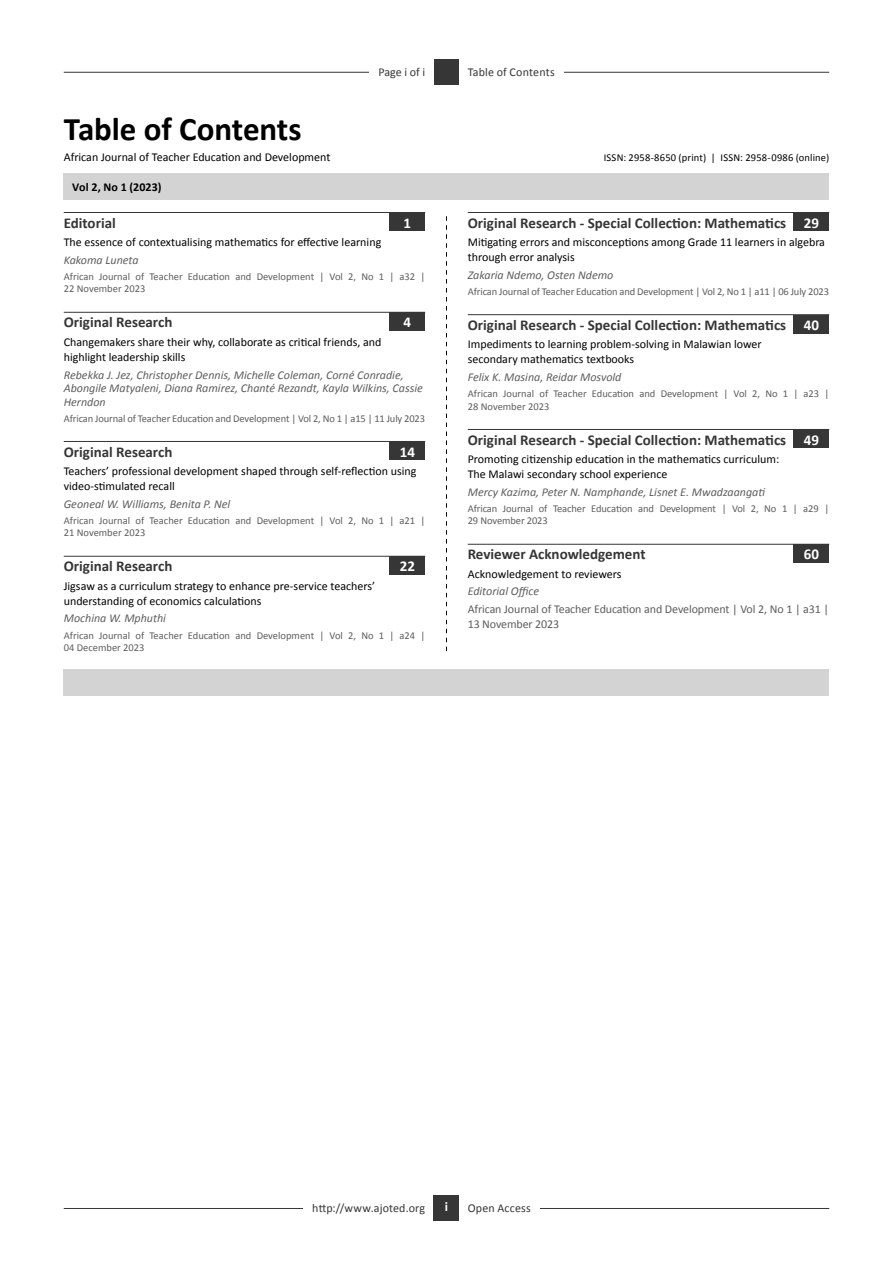
<style>
.page{position:relative;width:893px;height:1263px;background:#fff}
.page>*{position:absolute;margin:0;border:0;box-sizing:border-box;transform-origin:0 0}
.t1{font:700 33px "Calibri";letter-spacing:-.005em;color:#000}
.t2{font:700 15px "Calibri";color:#363636}
.t3{font:700 15px "Calibri";color:#fff}
.t4{font:700 13.5px "Calibri";color:#fff}
.t5{font:12px/15px "Calibri";color:#000}
.t6{font:italic 12px/13.5px "Calibri";color:#5e5e5e}
.t7{font:12px/14.4px "Calibri";letter-spacing:-.01em;color:#5e5e5e}
.t8{font:12px "Calibri";letter-spacing:.01em;color:#363636}
.t9{font:700 12px "Calibri";letter-spacing:.015em;color:#000}
.t10{font:10.5px/12.6px "Calibri";letter-spacing:-.01em;color:#5e5e5e}
.t11{font:10.5px "Calibri";letter-spacing:.02em;color:#000}
</style>
<div class="page">
<hr style="left:64px;top:1208px;width:765px;height:1px;background:#363636">
<div style="left:304px;top:1195px;width:130px;height:25px;background:#fff"></div>
<div style="left:434px;top:1195px;width:25px;height:25px;background:#363636"></div>
<hr style="left:64px;top:72px;width:765px;height:1px;background:#363636">
<div style="left:459px;top:1195px;width:80px;height:25px;background:#fff"></div>
<div style="left:459px;top:59px;width:104px;height:26px;background:#fff"></div>
<div style="left:434px;top:59px;width:25px;height:26px;background:#363636"></div>
<hr style="left:468px;top:212px;width:361px;height:1px;background:#363636">
<hr style="left:468px;top:314px;width:361px;height:1px;background:#363636">
<hr style="left:468px;top:429px;width:361px;height:1px;background:#363636">
<hr style="left:468px;top:544px;width:361px;height:1px;background:#363636">
<div style="left:793px;top:212px;width:36px;height:19px;background:#363636"></div>
<div style="left:793px;top:315px;width:36px;height:19px;background:#363636"></div>
<div style="left:793px;top:429px;width:36px;height:19px;background:#363636"></div>
<div style="left:793px;top:544px;width:36px;height:19px;background:#363636"></div>
<div style="left:370px;top:59px;width:64px;height:26px;background:#fff"></div>
<hr style="left:64px;top:212px;width:361px;height:1px;background:#363636">
<hr style="left:64px;top:312px;width:361px;height:1px;background:#363636">
<hr style="left:64px;top:441px;width:361px;height:1px;background:#363636">
<hr style="left:64px;top:556px;width:361px;height:1px;background:#363636">
<div style="left:389px;top:212px;width:36px;height:19px;background:#363636"></div>
<div style="left:389px;top:312px;width:36px;height:19px;background:#363636"></div>
<div style="left:389px;top:441px;width:36px;height:19px;background:#363636"></div>
<div style="left:389px;top:556px;width:36px;height:19px;background:#363636"></div>
<div style="left:64px;top:173px;width:765px;height:26px;background:#d3d3d3"></div>
<svg style="left:446px;top:216px;width:1px;height:435px"></svg>
<div style="left:64px;top:669px;width:765px;height:26px;background:#d3d3d3"></div>
<h1 class="t1" style="left:64px;top:108px;width:239px">Table of Contents</h1>
<p class="t8" style="left:378px;top:65px;width:48px">Page i of i</p>
<p class="t8" style="left:468px;top:65px;width:89px">Table of Contents</p>
<p class="t5" style="left:64px;top:150px;width:268px">African Journal of Teacher Education and Development</p>
<p class="t11" style="left:604px;top:151px;width:227px">ISSN: 2958-8650 (print) | ISSN: 2958-0986 (online)</p>
<p class="t9" style="left:72px;top:179px;width:91px">Vol 2, No 1 (2023)</p>
<p class="t2" style="left:64px;top:213px;width:54px">Editorial</p>
<p class="t5" style="left:64px;top:234px;width:319px">The essence of contextualising mathematics for effective learning</p>
<p class="t6" style="left:64px;top:253px;width:76px">Kakoma Luneta</p>
<p class="t10" style="left:64px;top:270px;width:363px">African Journal of Teacher Education and Development | Vol 2, No 1 | a32 |<br>22 November 2023</p>
<p class="t2" style="left:64px;top:313px;width:110px">Original Research</p>
<p class="t5" style="left:64px;top:334px;width:319px">Changemakers share their why, collaborate as critical friends, and highlight leadership skills</p>
<p class="t6" style="left:64px;top:367px;width:361px">Rebekka J. Jez, Christopher Dennis, Michelle Coleman, Corné Conradie,<br>Abongile Matyaleni, Diana Ramirez, Chanté Rezandt, Kayla Wilkins, Cassie<br>Herndon</p>
<p class="t10" style="left:64px;top:412px;width:363px">African Journal of Teacher Education and Development | Vol 2, No 1 | a15 | 11 July 2023</p>
<p class="t2" style="left:64px;top:442px;width:110px">Original Research</p>
<p class="t5" style="left:64px;top:463px;width:354px">Teachers’ professional development shaped through self-reflection using video-stimulated recall</p>
<p class="t6" style="left:64px;top:496px;width:168px">Geoneal W. Williams, Benita P. Nel</p>
<p class="t10" style="left:64px;top:514px;width:363px">African Journal of Teacher Education and Development | Vol 2, No 1 | a21 |<br>21 November 2023</p>
<p class="t2" style="left:64px;top:557px;width:110px">Original Research</p>
<p class="t5" style="left:64px;top:578px;width:313px">Jigsaw as a curriculum strategy to enhance pre-service teachers’ understanding of economics calculations</p>
<p class="t6" style="left:64px;top:611px;width:104px">Mochina W. Mphuthi</p>
<p class="t10" style="left:64px;top:629px;width:363px">African Journal of Teacher Education and Development | Vol 2, No 1 | a24 |<br>04 December 2023</p>
<p class="t3" style="left:403px;top:213px;width:9px">1</p>
<p class="t3" style="left:403px;top:313px;width:9px">4</p>
<p class="t3" style="left:400px;top:442px;width:17px">14</p>
<p class="t3" style="left:400px;top:557px;width:17px">22</p>
<p class="t2" style="left:468px;top:213px;width:320px">Original Research - Special Collection: Mathematics</p>
<p class="t5" style="left:468px;top:234px;width:359px">Mitigating errors and misconceptions among Grade 11 learners in algebra through error analysis</p>
<p class="t6" style="left:468px;top:268px;width:147px">Zakaria Ndemo, Osten Ndemo</p>
<p class="t10" style="left:468px;top:285px;width:363px">African Journal of Teacher Education and Development | Vol 2, No 1 | a11 | 06 July 2023</p>
<p class="t2" style="left:468px;top:315px;width:320px">Original Research - Special Collection: Mathematics</p>
<p class="t5" style="left:468px;top:337px;width:295px">Impediments to learning problem-solving in Malawian lower secondary mathematics textbooks</p>
<p class="t6" style="left:468px;top:370px;width:155px">Felix K. Masina, Reidar Mosvold</p>
<p class="t10" style="left:468px;top:387px;width:363px">African Journal of Teacher Education and Development | Vol 2, No 1 | a23 |<br>28 November 2023</p>
<p class="t2" style="left:468px;top:430px;width:320px">Original Research - Special Collection: Mathematics</p>
<p class="t5" style="left:468px;top:451px;width:313px">Promoting citizenship education in the mathematics curriculum:<br>The Malawi secondary school experience</p>
<p class="t6" style="left:468px;top:484px;width:299px">Mercy Kazima, Peter N. Namphande, Lisnet E. Mwadzaangati</p>
<p class="t10" style="left:468px;top:502px;width:363px">African Journal of Teacher Education and Development | Vol 2, No 1 | a29 |<br>29 November 2023</p>
<p class="t2" style="left:468px;top:545px;width:179px">Reviewer Acknowledgement</p>
<p class="t5" style="left:468px;top:566px;width:155px">Acknowledgement to reviewers</p>
<p class="t6" style="left:468px;top:584px;width:73px">Editorial Office</p>
<p class="t7" style="left:468px;top:602px;width:363px">African Journal of Teacher Education and Development | Vol 2, No 1 | a31 |<br>13 November 2023</p>
<p class="t3" style="left:804px;top:213px;width:17px">29</p>
<p class="t3" style="left:804px;top:315px;width:17px">40</p>
<p class="t3" style="left:804px;top:430px;width:17px">49</p>
<p class="t3" style="left:804px;top:545px;width:17px">60</p>
<p class="t4" style="left:445px;top:1198px;width:5px">i</p>
<p class="t8" style="left:312px;top:1200px;width:114px">http://www.ajoted.org</p>
<p class="t8" style="left:468px;top:1200px;width:65px">Open Access</p>
</div>
